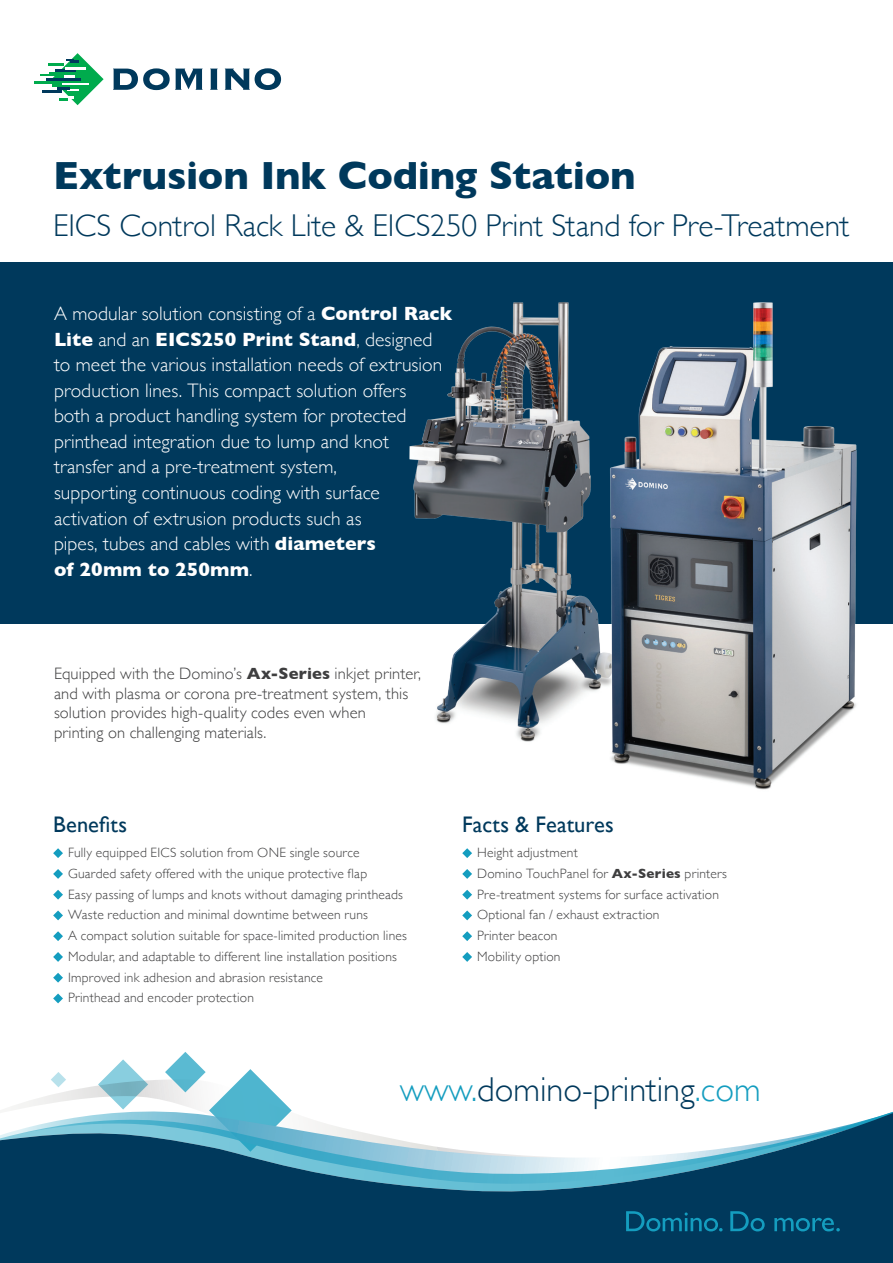
<style>
.page{position:relative;width:893px;height:1263px;background:#fff}
.page>*{position:absolute;margin:0;border:0;box-sizing:border-box;transform-origin:0 0}
.Body_new{font:700 40.05px "Gill Sans";letter-spacing:-.005em;color:#00395c}
.Domino_URL{font:300 34.5px "Gill Sans";color:#00395c}
.Body_new-2{font:300 31.5px "Gill Sans";letter-spacing:-.005em;color:#00395c}
.Sub_head{font:22.5px "Gill Sans";letter-spacing:.005em;color:#00395c}
.Intro{font:300 19.5px/25.5px "Gill Sans";letter-spacing:.005em;color:#fff}
.Body_new-3{font:300 16.5px/19.5px "Gill Sans";letter-spacing:.005em;color:#3e3e3f}
.Body_new-4{font:300 13.5px "Gill Sans";letter-spacing:.015em;color:#3e3e3f}
.s1{font-weight:700}
.s2{color:#149dbf}
</style>
<div class="page">
<div style="left:0;top:263px;width:893px;height:361px;background:#00395c"></div>
<svg style="left:103px;top:1059px;width:40px;height:20px"></svg>
<svg style="left:41px;top:1079px;width:124px;height:19px"></svg>
<svg style="left:51px;top:1072px;width:15px;height:15px"></svg>
<svg style="left:11px;top:1098px;width:154px;height:10px"></svg>
<svg style="left:165px;top:1052px;width:124px;height:56px"></svg>
<svg style="left:0;top:1108px;width:893px;height:155px;fill:#00395c"></svg>
<svg style="left:210px;top:69px;width:8px;height:21px"></svg>
<svg style="left:225px;top:68px;width:56px;height:22px"></svg>
<svg style="left:113px;top:68px;width:90px;height:22px"></svg>
<hr style="left:34px;top:81px;width:29px;height:2px;background:#00ab4d">
<svg style="left:40px;top:53px;width:64px;height:52px"></svg>
<svg style="left:626px;top:1211px;width:214px;height:20px;background:#055477"></svg>
<svg style="left:53px;top:848px;width:10px;height:10px"></svg>
<svg style="left:53px;top:869px;width:10px;height:10px"></svg>
<svg style="left:53px;top:890px;width:10px;height:9px"></svg>
<svg style="left:53px;top:910px;width:10px;height:10px"></svg>
<svg style="left:53px;top:931px;width:10px;height:10px"></svg>
<svg style="left:53px;top:952px;width:10px;height:10px"></svg>
<svg style="left:53px;top:973px;width:10px;height:10px"></svg>
<svg style="left:53px;top:993px;width:10px;height:10px"></svg>
<svg style="left:462px;top:848px;width:10px;height:10px"></svg>
<svg style="left:462px;top:869px;width:10px;height:10px"></svg>
<svg style="left:462px;top:890px;width:10px;height:9px"></svg>
<svg style="left:462px;top:910px;width:10px;height:10px"></svg>
<svg style="left:462px;top:931px;width:10px;height:10px"></svg>
<svg style="left:462px;top:952px;width:10px;height:10px"></svg>
<img style="left:409px;top:302px;width:197px;height:440px">
<img style="left:606px;top:302px;width:251px;height:488px">
<p class="Body_new" style="left:53px;top:144px;width:584px">Extrusion Ink Coding Station</p>
<p class="Body_new-2" style="left:53px;top:201px;width:798px">EICS Control Rack Lite &amp; EICS250 Print Stand for Pre-Treatment</p>
<p class="Intro" style="left:54px;top:300px;width:400px">A modular solution consisting of a <span class="s1">Control Rack Lite</span> and an <span class="s1">EICS250 Print Stand</span>, designed to meet the various installation needs of extrusion production lines. This compact solution offers<br>both a product handling system for protected printhead integration due to lump and knot transfer and a pre-treatment system,<br>supporting continuous coding with surface activation of extrusion products such as<br>pipes, tubes and cables with <span class="s1">diameters<br>of 20mm to 250mm</span>.</p>
<p class="Body_new-3" style="left:54px;top:663px;width:368px">Equipped with the Domino’s <span class="s1">Ax-Series</span> inkjet printer, and with plasma or corona pre-treatment system, this solution provides high-quality codes even when<br>printing on challenging materials.</p>
<p class="Sub_head" style="left:53px;top:811px;width:75px">Benefits</p>
<p class="Body_new-4" style="left:68px;top:842px;width:293px">Fully equipped EICS solution from ONE single source</p>
<p class="Body_new-4" style="left:68px;top:863px;width:301px">Guarded safety offered with the unique protective flap</p>
<p class="Body_new-4" style="left:68px;top:883px;width:336px">Easy passing of lumps and knots without damaging printheads</p>
<p class="Body_new-4" style="left:68px;top:904px;width:301px">Waste reduction and minimal downtime between runs</p>
<p class="Body_new-4" style="left:68px;top:925px;width:340px">A compact solution suitable for space-limited production lines</p>
<p class="Body_new-4" style="left:68px;top:946px;width:330px">Modular, and adaptable to different line installation positions</p>
<p class="Body_new-4" style="left:68px;top:966px;width:256px">Improved ink adhesion and abrasion resistance</p>
<p class="Body_new-4" style="left:68px;top:987px;width:187px">Printhead and encoder protection</p>
<p class="Sub_head" style="left:462px;top:811px;width:153px">Facts &amp; Features</p>
<p class="Body_new-4" style="left:477px;top:842px;width:102px">Height adjustment</p>
<p class="Body_new-4" style="left:477px;top:863px;width:251px">Domino TouchPanel for <span class="s1">Ax-Series</span> printers</p>
<p class="Body_new-4" style="left:477px;top:883px;width:243px">Pre-treatment systems for surface activation</p>
<p class="Body_new-4" style="left:477px;top:904px;width:184px">Optional fan / exhaust extraction</p>
<p class="Body_new-4" style="left:477px;top:925px;width:82px">Printer beacon</p>
<p class="Body_new-4" style="left:477px;top:946px;width:85px">Mobility option</p>
<p class="Domino_URL" style="left:400px;top:1062px;width:362px"><span class="s2">www.</span>domino-printing<span class="s2">.com</span></p>
</div>
